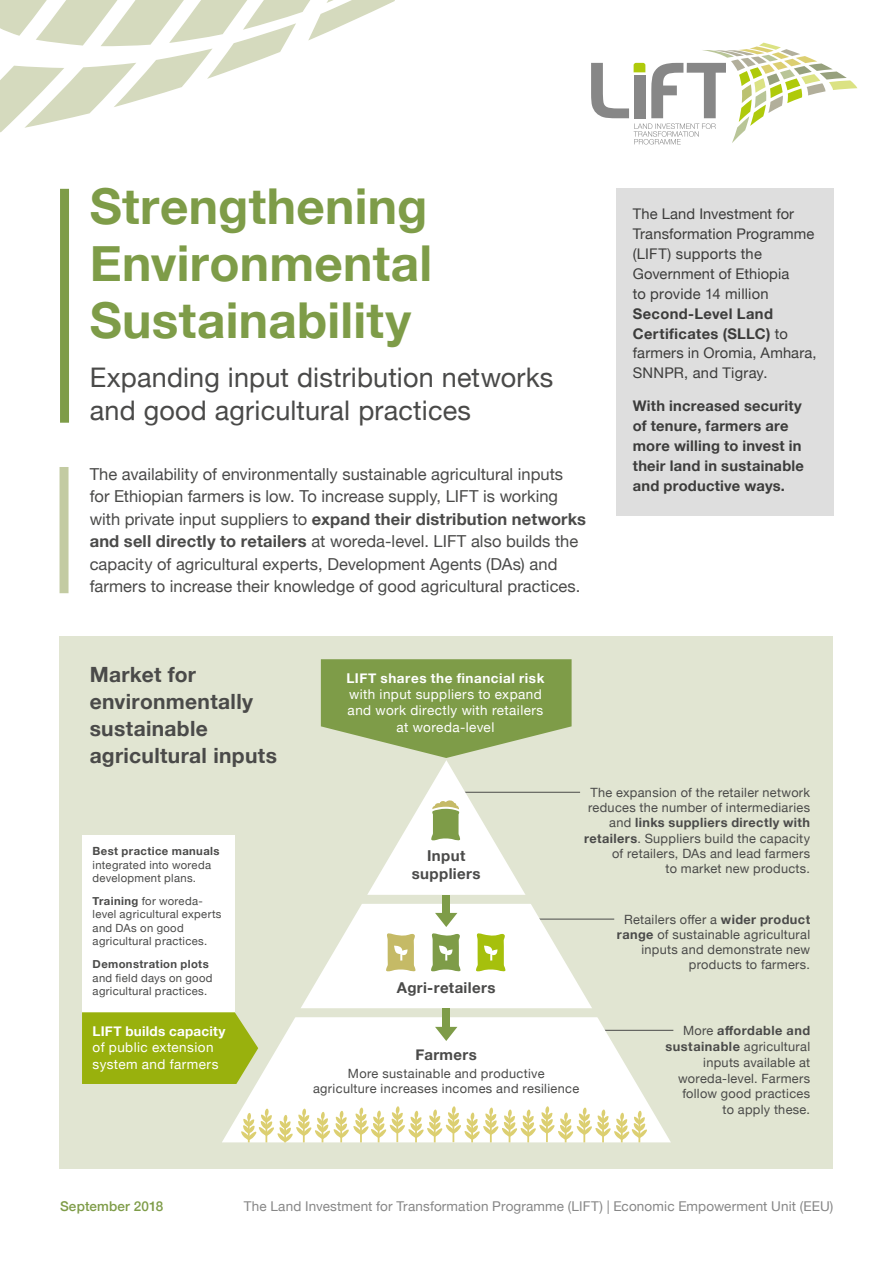
<style>
.page{position:relative;width:893px;height:1263px;background:#fff}
.page>*{position:absolute;margin:0;border:0;box-sizing:border-box;transform-origin:0 0}
.t1{font:700 49.5px/57px "Helvetica Neue";letter-spacing:.005em;color:#7e9c48;text-align:justify}
.t2{font:27px/32.4px "Helvetica Neue";letter-spacing:.005em;color:#4a4a49}
.t3{font:700 21px/27px "Helvetica Neue";letter-spacing:.015em;color:#4a4a49}
.t4{font:16.5px/22.5px "Helvetica Neue";color:#4a4a49}
.t5{font:700 15px/18px "Helvetica Neue";letter-spacing:.025em;color:#4a4a49;text-align:center}
.t6{font:14.7px/20px "Helvetica Neue";letter-spacing:.01em;color:#3c3c3b}
.t7{font:700 14.7px/20px "Helvetica Neue";letter-spacing:.015em;color:#3c3c3b}
.t8{font:13.5px/16.2px "Helvetica Neue";letter-spacing:.03em;color:#fff}
.t9{font:13.5px "Helvetica Neue";letter-spacing:.01em;color:#878787}
.t10{font:700 13.5px "Helvetica Neue";letter-spacing:.035em;color:#fff}
.t11{font:500 13.5px "Helvetica Neue";letter-spacing:.015em;color:#7e9c48}
.t12{font:12.75px/15.3px "Helvetica Neue";letter-spacing:.025em;color:#4a4a49;text-align:right}
.t13{font:11.25px/13.5px "Helvetica Neue";letter-spacing:.03em;color:#4a4a49}
.t14{font:700 11.25px "Helvetica Neue";letter-spacing:.035em;color:#4a4a49}
.s1{font-weight:700}
</style>
<div class="page">
<div style="left:60px;top:636px;width:773px;height:533px;background:#e1e5d2"></div>
<svg style="left:591px;top:43px;width:266px;height:101px"></svg>
<div style="left:60px;top:189px;width:9px;height:234px;background:#7e9c48"></div>
<hr style="left:588px;top:1030px;width:85px;height:1px;background:#4a4a49">
<div style="left:60px;top:467px;width:9px;height:126px;background:#c3cba2"></div>
<div style="left:616px;top:188px;width:217px;height:327px;background:#dedede"></div>
<svg style="left:222px;top:760px;width:449px;height:382px"></svg>
<svg style="left:241px;top:1106px;width:407px;height:36px;background:#f4f0d3"></svg>
<hr style="left:638px;top:1118px;width:2px;height:24px;background:#dccf71">
<div style="left:347px;top:895px;width:198px;height:9px;background:#e1e5d2"></div>
<div style="left:292px;top:1008px;width:327px;height:9px;background:#e1e5d2"></div>
<div style="left:82px;top:836px;width:153px;height:193px;background:#fff"></div>
<svg style="left:82px;top:1012px;width:176px;height:72px;background:#9db41a"></svg>
<svg style="left:321px;top:659px;width:251px;height:99px"></svg>
<div style="left:442px;top:895px;width:8px;height:24px;background:#7e9c48"></div>
<div style="left:442px;top:1008px;width:8px;height:25px;background:#7e9c48"></div>
<svg style="left:430px;top:1025px;width:32px;height:19px"></svg>
<svg style="left:431px;top:799px;width:30px;height:42px"></svg>
<svg style="left:386px;top:932px;width:30px;height:40px"></svg>
<svg style="left:430px;top:911px;width:32px;height:61px;background:#baca9d"></svg>
<svg style="left:476px;top:932px;width:30px;height:40px"></svg>
<svg style="left:0;top:0;width:395px;height:133px"></svg>
<h1 class="t1" style="left:90px;top:179px;width:344px">Strengthening Environmental Sustainability</h1>
<h2 class="t2" style="left:90px;top:363px;width:465px">Expanding input distribution networks and good agricultural practices</h2>
<p class="t4" style="left:90px;top:463px;width:498px">The availability of environmentally sustainable agricultural inputs for Ethiopian farmers is low. To increase supply, LIFT is working with private input suppliers to <span class="s1">expand their distribution networks and sell directly to retailers</span> at woreda-level. LIFT also builds the capacity of agricultural experts, Development Agents (DAs) and farmers to increase their knowledge of good agricultural practices.</p>
<h3 class="t3" style="left:90px;top:661px;width:189px">Market for environmentally sustainable agricultural inputs</h3>
<p class="t10" style="left:347px;top:668px;width:199px">LIFT shares the financial risk</p>
<p class="t8" style="left:348px;top:687px;width:197px;text-align:center">with input suppliers to expand and work directly with retailers at woreda-level</p>
<p class="t6" style="left:633px;top:204px;width:183px">The Land Investment for<br>Transformation Programme (LIFT) supports the<br>Government of Ethiopia<br>to provide 14 million</p>
<p class="t6" style="left:633px;top:304px;width:185px"><span class="s1">Second-Level Land<br>Certificates (SLLC)</span> to farmers in Oromia, Amhara,<br>SNNPR, and Tigray.</p>
<p class="t7" style="left:633px;top:396px;width:173px">With increased security of tenure, farmers are more willing to invest in their land in sustainable and productive ways.</p>
<p class="t14" style="left:93px;top:842px;width:128px">Best practice manuals</p>
<p class="t13" style="left:93px;top:858px;width:120px">integrated into woreda development plans.</p>
<p class="t13" style="left:93px;top:895px;width:130px"><span class="s1">Training</span> for woreda&shy;level agricultural experts and DAs on good agricultural practices.</p>
<p class="t14" style="left:93px;top:955px;width:118px">Demonstration plots</p>
<p class="t13" style="left:93px;top:972px;width:121px">and field days on good agricultural practices.</p>
<p class="t10" style="left:93px;top:1021px;width:134px">LIFT builds capacity</p>
<p class="t8" style="left:93px;top:1040px;width:127px">of public extension system and farmers</p>
<p class="t5" style="left:412px;top:846px;width:70px">Input suppliers</p>
<p class="t5" style="left:397px;top:979px;width:100px">Agri-retailers</p>
<p class="t12" style="left:584px;top:785px;width:228px">The expansion of the retailer network reduces the number of intermediaries and <span class="s1">links suppliers directly with retailers</span>. Suppliers build the capacity of retailers, DAs and lead farmers<br>to market new products.</p>
<p class="t12" style="left:617px;top:912px;width:195px">Retailers offer a <span class="s1">wider product range</span> of sustainable agricultural inputs and demonstrate new products to farmers.</p>
<p class="t5" style="left:415px;top:1046px;width:63px">Farmers</p>
<p class="t12" style="left:313px;top:1066px;width:268px;text-align:center">More sustainable and productive<br>agriculture increases incomes and resilience</p>
<p class="t12" style="left:666px;top:1024px;width:146px;line-height:15.8px">More <span class="s1">affordable and sustainable</span> agricultural inputs available at woreda-level. Farmers follow good practices<br>to apply these.</p>
<p class="t11" style="left:60px;top:1195px;width:105px">September 2018</p>
<p class="t9" style="left:244px;top:1197px;width:591px">The Land Investment for Transformation Programme (LIFT) | Economic Empowerment Unit (EEU)</p>
</div>
